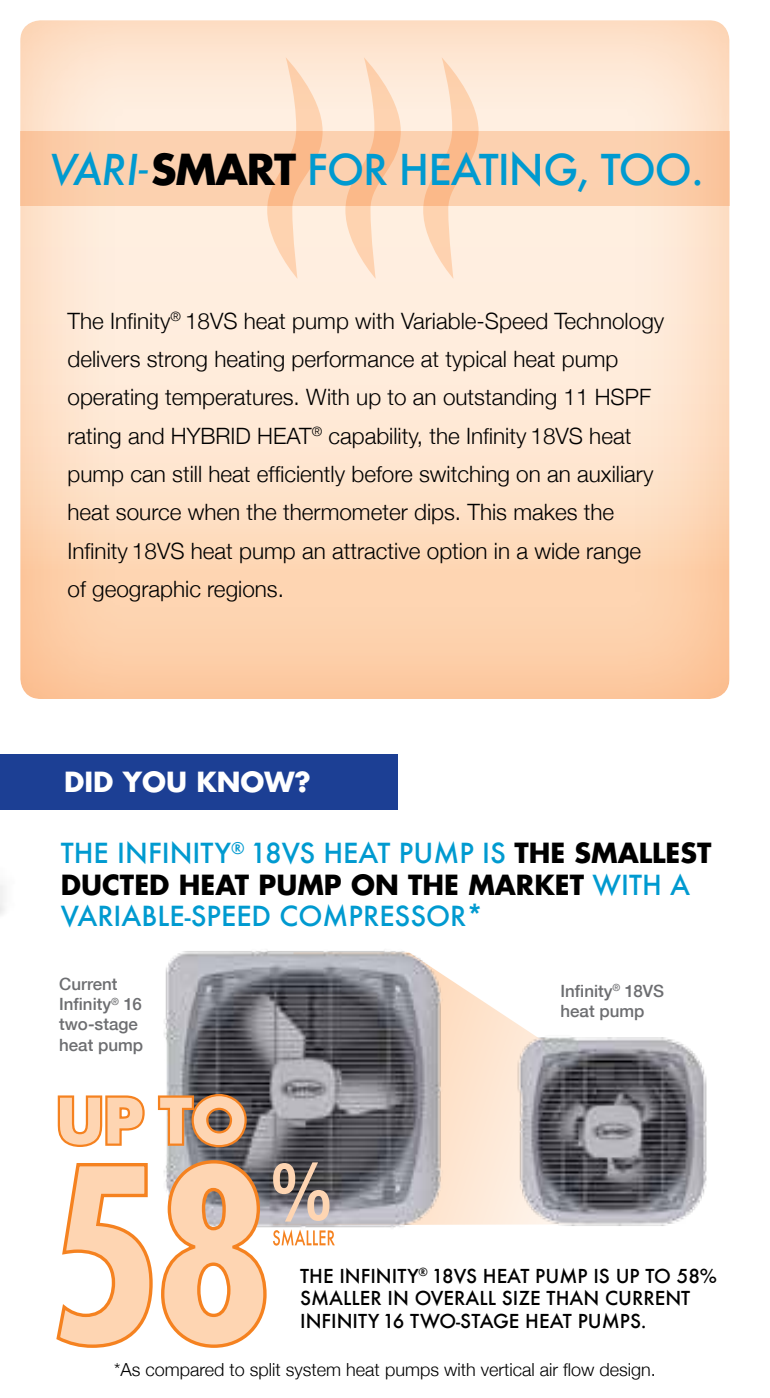
<style>
.page{position:relative;width:770px;height:1398px;background:#fff}
.page>*{position:absolute;margin:0;border:0;box-sizing:border-box;transform-origin:0 0}
.t1{font:700 60.75px "Futura";color:#fed5b2}
.t2{font:500 41.62px "Futura";letter-spacing:-.025em;color:#009ad0}
.t3{font:700 27px/31.5px "Futura";color:#000}
.t4{font:500 27px "Futura";color:#009ad0}
.t5{font:700 27px "Futura";color:#fff}
.t6{font:300 22.5px/38.2px "Helvetica Neue";color:#000}
.t7{font:500 18.9px/22.5px "Futura";color:#000}
.t8{font:300 18px "Helvetica Neue";color:#000}
.t9{font:500 16.88px/20.2px "Helvetica Neue";color:#6d6e71}
.s1{font-style:italic}
.s2{font-weight:700;color:#000}
.s3{font-weight:500;color:#009ad0}
</style>
<div class="page">
<svg style="left:472px;top:994px;width:60px;height:231px;background:#feead9"></svg>
<img style="left:510px;top:1034px;width:197px;height:192px">
<img style="left:164px;top:950px;width:308px;height:278px">
<div style="left:16px;top:17px;width:713px;height:684px;background:#f58220;opacity:.33"></div>
<svg style="left:267px;top:57px;width:211px;height:222px;background:#fee6d2"></svg>
<svg style="left:20px;top:132px;width:709px;height:74px;background:#fbcca8"></svg>
<div style="left:0;top:754px;width:398px;height:55px;background:#1c3f94"></div>
<img style="left:0;top:809px;width:43px;height:106px">
<svg style="left:56px;top:1158px;width:279px;height:190px"></svg>
<svg style="left:57px;top:1095px;width:88px;height:52px"></svg>
<svg style="left:157px;top:1091px;width:92px;height:58px;background:#a37e61"></svg>
<h2 class="t2" style="left:50px;top:141px;width:655px"><span class="s1">VAri-</span><span class="s2">SMART</span> FOR H EATI NG, TOO.</h2>
<p class="t6" style="left:68px;top:301px;width:598px">The Infinity<sup>®</sup> 18VS heat pump with Variable-Speed Technology delivers strong heating performance at typical heat pump operating temperatures. With up to an outstanding 11 HSPF rating and HYBRID HEAT<sup>®</sup> capability, the Infinity 18VS heat pump can still heat efficiently before switching on an auxiliary heat source when the thermometer dips. This makes the Infinity 18VS heat pump an attractive option in a wide range of geographic regions.</p>
<p class="t5" style="left:64px;top:764px;width:248px">DID YOU KNOW?</p>
<p class="t4" style="left:61px;top:834px;width:299px">THE INFINITY<sup>®</sup> 18VS HEAT</p>
<p class="t4" style="left:399px;top:834px;width:19px">PUMP</p>
<p class="t3" style="left:61px;top:836px;width:636px;text-indent:421px"><span class="s3">I S</span> THE SMALLEST<br>DUCTED HEAT PUMP ON THE MARKET <span class="s3">WITH A<br>VARIABLE-SPEED COMPRESSOR*</span></p>
<p class="t9" style="left:59px;top:973px;width:85px">Current<br>Infinity<sup>®</sup> 16 two-stage heat pump</p>
<p class="t9" style="left:560px;top:980px;width:105px">Infinity<sup>®</sup> 18VS heat pump</p>
<h1 class="t1" style="left:56px;top:1080px;width:191px">UP TO</h1>
<p class="t7" style="left:300px;top:1264px;width:418px">TH E INFI NITY<sup>®</sup> 18VS H EAT PUMP IS UP TO 58%<br>SMALLER I N OVERALL SIZE THAN CURRENT<br>INFI NITY 16 TWO-STAGE H EAT PUMPS.</p>
<p class="t8" style="left:114px;top:1358px;width:543px">*As compared to split system heat pumps with vertical air flow design.</p>
</div>
